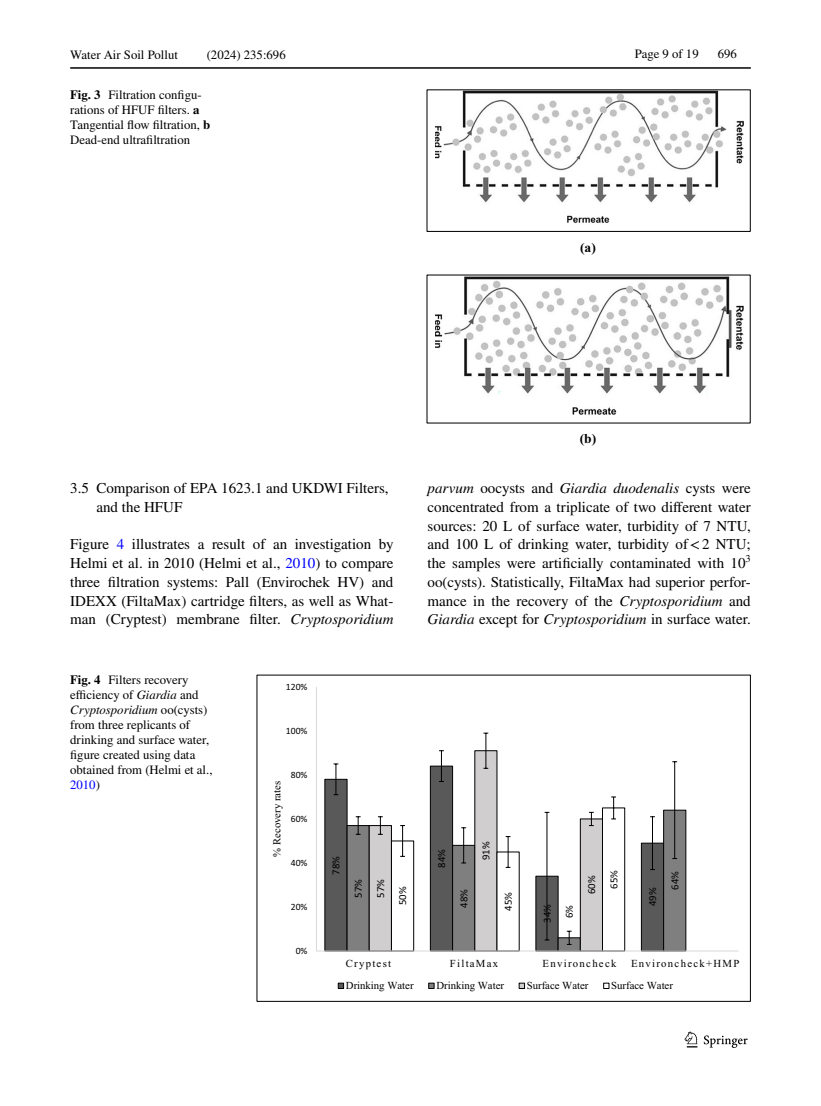
<style>
.page{position:relative;width:821px;height:1106px;background:#fff}
.page>*{position:absolute;margin:0;border:0;box-sizing:border-box;transform-origin:0 0}
.t1{font:15px/18.8px "STIX";color:#000;text-align:justify}
.t2{font:700 13.5px "Times New Roman";color:#000}
.t3{font:12.75px/15px "STIX";color:#000}
.t4{font:10.8px "Times New Roman 2";color:#000}
.t5{font:10.8px "Calibri";color:#000}
.t6{font:10.8px "Times New Roman 2";letter-spacing:.12em;color:#000}
.t7{font:10.8px "Times New Roman 2";letter-spacing:.115em;color:#000}
.t8{font:9.6px "Calibri";color:#000}
.s1{font-weight:700}
.s2{color:#00f}
.s3{font-style:italic}
</style>
<div class="page">
<hr style="left:70px;top:67px;width:680px;height:2px;background:#000">
<svg style="left:684px;top:1031px;width:13px;height:16px"></svg>
<svg style="left:703px;top:1035px;width:44px;height:13px"></svg>
<svg style="left:426px;top:89px;width:324px;height:335px"></svg>
<div style="left:324px;top:779px;width:23px;height:172px;background:#595959;border:1px solid #000"></div>
<div style="left:663px;top:809px;width:23px;height:142px;background:#7f7f7f;border:1px solid #000"></div>
<svg style="left:333px;top:732px;width:345px;height:218px"></svg>
<hr style="left:316px;top:687px;width:1px;height:264px;background:#d9d9d9">
<hr style="left:316px;top:950px;width:422px;height:1px;background:#d9d9d9">
<svg style="left:338px;top:982px;width:6px;height:6px"></svg>
<svg style="left:428px;top:982px;width:6px;height:6px"></svg>
<svg style="left:519px;top:982px;width:6px;height:6px"></svg>
<svg style="left:603px;top:982px;width:6px;height:6px"></svg>
<p class="t3" style="left:70px;top:48px;width:109px">Water Air Soil Pollut</p>
<p class="t3" style="left:207px;top:48px;width:80px">(2024) 235:696</p>
<p class="t3" style="left:635px;top:47px;width:65px">Page 9 of 19</p>
<p class="t3" style="left:718px;top:47px;width:21px">696</p>
<p class="t3" style="left:70px;top:88px;width:142px"><span class="s1">Fig. 3</span> Filtration configu&shy;rations of HFUF filters. <span class="s1">a<br></span>Tangential flow filtration, <span class="s1">b<br></span>Dead-end ultrafiltration</p>
<p class="t2" style="left:580px;top:238px;width:17px">(a)</p>
<p class="t1" style="left:96px;top:479px;width:294px;text-indent:-26px">3.5 Comparison of EPA 1623.1 and UKDWI Filters, and the HFUF</p>
<p class="t1" style="left:70px;top:536px;width:325px">Figure <span class="s2">4</span> illustrates a result of an investigation by Helmi et al. in 2010 (Helmi et al., <span class="s2">2010</span>) to compare three filtration systems: Pall (Envirochek HV) and IDEXX (FiltaMax) cartridge filters, as well as What&shy;man (Cryptest) membrane filter. <span class="s3">Cryptosporidium</span></p>
<p class="t2" style="left:580px;top:428px;width:18px">(b)</p>
<p class="t1" style="left:427px;top:479px;width:325px"><span class="s3">parvum</span> oocysts and <span class="s3">Giardia duodenalis</span> cysts were concentrated from a triplicate of two different water sources: 20 L of surface water, turbidity of 7 NTU, and 100 L of drinking water, turbidity of&lt;2 NTU; the samples were artificially contaminated with 10<sup>3 </sup>oo(cysts). Statistically, FiltaMax had superior perfor&shy;mance in the recovery of the <span class="s3">Cryptosporidium</span> and <span class="s3">Giardia</span> except for <span class="s3">Cryptosporidium</span> in surface water.</p>
<p class="t3" style="left:70px;top:673px;width:144px"><span class="s1">Fig. 4</span> Filters recovery efficiency of <span class="s3">Giardia</span> and<br><span class="s3">Cryptosporidium</span> oo(cysts) from three replicants of drinking and surface water, figure created using data obtained from (Helmi et al.,<br><span class="s2">2010</span>)</p>
<p class="t8" style="left:286px;top:680px;width:23px">120%</p>
<p class="t8" style="left:286px;top:724px;width:23px">100%</p>
<p class="t4" style="left:273px;top:856px;width:77px;rotate:-90deg">% Recovery rates</p>
<p class="t8" style="left:291px;top:768px;width:18px">80%</p>
<p class="t8" style="left:291px;top:812px;width:18px">60%</p>
<p class="t8" style="left:291px;top:856px;width:18px">40%</p>
<p class="t8" style="left:291px;top:900px;width:18px">20%</p>
<p class="t8" style="left:296px;top:944px;width:13px">0%</p>
<p class="t5" style="left:328px;top:874px;width:20px;rotate:-90deg">78%</p>
<p class="t5" style="left:434px;top:868px;width:20px;rotate:-90deg">84%</p>
<p class="t5" style="left:478px;top:860px;width:20px;rotate:-90deg">91%</p>
<p class="t5" style="left:351px;top:897px;width:20px;rotate:-90deg">57%</p>
<p class="t5" style="left:373px;top:897px;width:20px;rotate:-90deg">57%</p>
<p class="t5" style="left:395px;top:905px;width:20px;rotate:-90deg">50%</p>
<p class="t5" style="left:501px;top:910px;width:20px;rotate:-90deg">45%</p>
<p class="t5" style="left:456px;top:907px;width:20px;rotate:-90deg">48%</p>
<p class="t5" style="left:539px;top:923px;width:20px;rotate:-90deg">34%</p>
<p class="t5" style="left:562px;top:918px;width:15px;rotate:-90deg">6%</p>
<p class="t5" style="left:584px;top:894px;width:20px;rotate:-90deg">60%</p>
<p class="t5" style="left:606px;top:888px;width:20px;rotate:-90deg">65%</p>
<p class="t5" style="left:645px;top:906px;width:20px;rotate:-90deg">49%</p>
<p class="t5" style="left:667px;top:890px;width:20px;rotate:-90deg">64%</p>
<p class="t7" style="left:346px;top:960px;width:47px">Cryptest</p>
<p class="t7" style="left:450px;top:960px;width:50px">FiltaMax</p>
<p class="t6" style="left:542px;top:960px;width:75px">Environcheck</p>
<p class="t6" style="left:631px;top:960px;width:110px">Environcheck+HMP</p>
<p class="t4" style="left:346px;top:981px;width:69px">Drinking Water</p>
<p class="t4" style="left:436px;top:981px;width:69px">Drinking Water</p>
<p class="t4" style="left:527px;top:981px;width:63px">Surface Water</p>
<p class="t4" style="left:611px;top:981px;width:63px">Surface Water</p>
</div>
